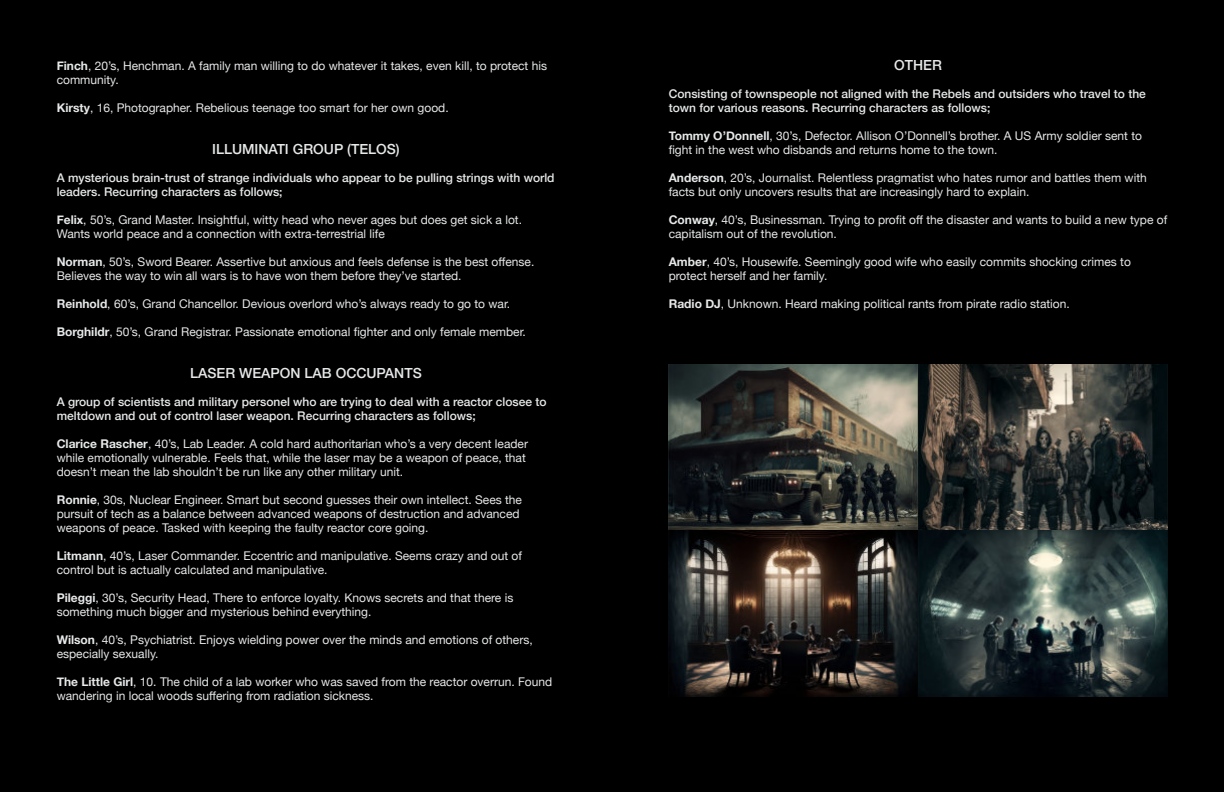
<style>
.page{position:relative;width:1224px;height:792px;background:#000}
.page>*{position:absolute;margin:0;border:0;box-sizing:border-box;transform-origin:0 0}
.t1{font:500 14px "Helvetica Neue LT Std";color:#e7e8e9}
.t2{font:12px/14px "Helvetica Neue";color:#e7e8e9}
.t3{font:500 12px/14px "Helvetica Neue";color:#e7e8e9}
.s1{font-weight:700}
</style>
<div class="page">
<img style="left:669px;top:364px;width:498px;height:332px">
<p class="t2" style="left:57px;top:59px;width:492px"><span class="s1">Finch</span>, 20’s, Henchman. A family man willing to do whatever it takes, even kill, to protect his community.</p>
<p class="t2" style="left:57px;top:101px;width:394px"><span class="s1">Kirsty</span>, 16, Photographer. Rebelious teenage too smart for her own good.</p>
<p class="t1" style="left:212px;top:144px;width:189px">ILLUMINATI GROUP (TELOS)</p>
<p class="t3" style="left:57px;top:170px;width:499px">A mysterious brain-trust of strange individuals who appear to be pulling strings with world leaders. Recurring characters as follows;</p>
<p class="t2" style="left:57px;top:213px;width:467px"><span class="s1">Felix</span>, 50’s, Grand Master. Insightful, witty head who never ages but does get sick a lot.<br>Wants world peace and a connection with extra-terrestrial life</p>
<p class="t2" style="left:57px;top:255px;width:479px"><span class="s1">Norman</span>, 50’s, Sword Bearer. Assertive but anxious and feels defense is the best offense.<br>Believes the way to win all wars is to have won them before they’ve started.</p>
<p class="t2" style="left:57px;top:297px;width:455px"><span class="s1">Reinhold</span>, 60’s, Grand Chancellor. Devious overlord who’s always ready to go to war.</p>
<p class="t2" style="left:57px;top:325px;width:471px"><span class="s1">Borghildr</span>, 50’s, Grand Registrar. Passionate emotional fighter and only female member.</p>
<p class="t1" style="left:190px;top:368px;width:233px">LASER WEAPON LAB OCCUPANTS</p>
<p class="t3" style="left:57px;top:394px;width:491px">A group of scientists and military personel who are trying to deal with a reactor closee to meltdown and out of control laser weapon. Recurring characters as follows;</p>
<p class="t2" style="left:57px;top:437px;width:473px"><span class="s1">Clarice Rascher</span>, 40’s, Lab Leader. A cold hard authoritarian who’s a very decent leader while emotionally vulnerable. Feels that, while the laser may be a weapon of peace, that doesn’t mean the lab shouldn’t be run like any other military unit.</p>
<p class="t2" style="left:57px;top:493px;width:467px"><span class="s1">Ronnie</span>, 30s, Nuclear Engineer. Smart but second guesses their own intellect. Sees the pursuit of tech as a balance between advanced weapons of destruction and advanced weapons of peace. Tasked with keeping the faulty reactor core going.</p>
<p class="t2" style="left:57px;top:549px;width:467px"><span class="s1">Litmann</span>, 40’s, Laser Commander. Eccentric and manipulative. Seems crazy and out of control but is actually calculated and manipulative.</p>
<p class="t2" style="left:57px;top:591px;width:458px"><span class="s1">Pileggi</span>, 30’s, Security Head, There to enforce loyalty. Knows secrets and that there is something much bigger and mysterious behind everything.</p>
<p class="t2" style="left:57px;top:633px;width:478px"><span class="s1">Wilson</span>, 40’s, Psychiatrist. Enjoys wielding power over the minds and emotions of others, especially sexually.</p>
<p class="t2" style="left:57px;top:675px;width:497px"><span class="s1">The Little Girl</span>, 10. The child of a lab worker who was saved from the reactor overrun. Found wandering in local woods suffering from radiation sickness.</p>
<p class="t1" style="left:894px;top:60px;width:49px">OTHER</p>
<p class="t3" style="left:669px;top:86px;width:479px">Consisting of townspeople not aligned with the Rebels and outsiders who travel to the town for various reasons. Recurring characters as follows;</p>
<p class="t2" style="left:669px;top:129px;width:475px"><span class="s1">Tommy O’Donnell</span>, 30’s, Defector. Allison O’Donnell’s brother. A US Army soldier sent to fight in the west who disbands and returns home to the town.</p>
<p class="t2" style="left:669px;top:171px;width:480px"><span class="s1">Anderson</span>, 20’s, Journalist. Relentless pragmatist who hates rumor and battles them with facts but only uncovers results that are increasingly hard to explain.</p>
<p class="t2" style="left:669px;top:213px;width:500px"><span class="s1">Conway</span>, 40’s, Businessman. Trying to profit off the disaster and wants to build a new type of capitalism out of the revolution.</p>
<p class="t2" style="left:669px;top:255px;width:464px"><span class="s1">Amber</span>, 40’s, Housewife. Seemingly good wife who easily commits shocking crimes to protect herself and her family.</p>
<p class="t2" style="left:669px;top:297px;width:403px"><span class="s1">Radio DJ</span>, Unknown. Heard making political rants from pirate radio station.</p>
</div>
